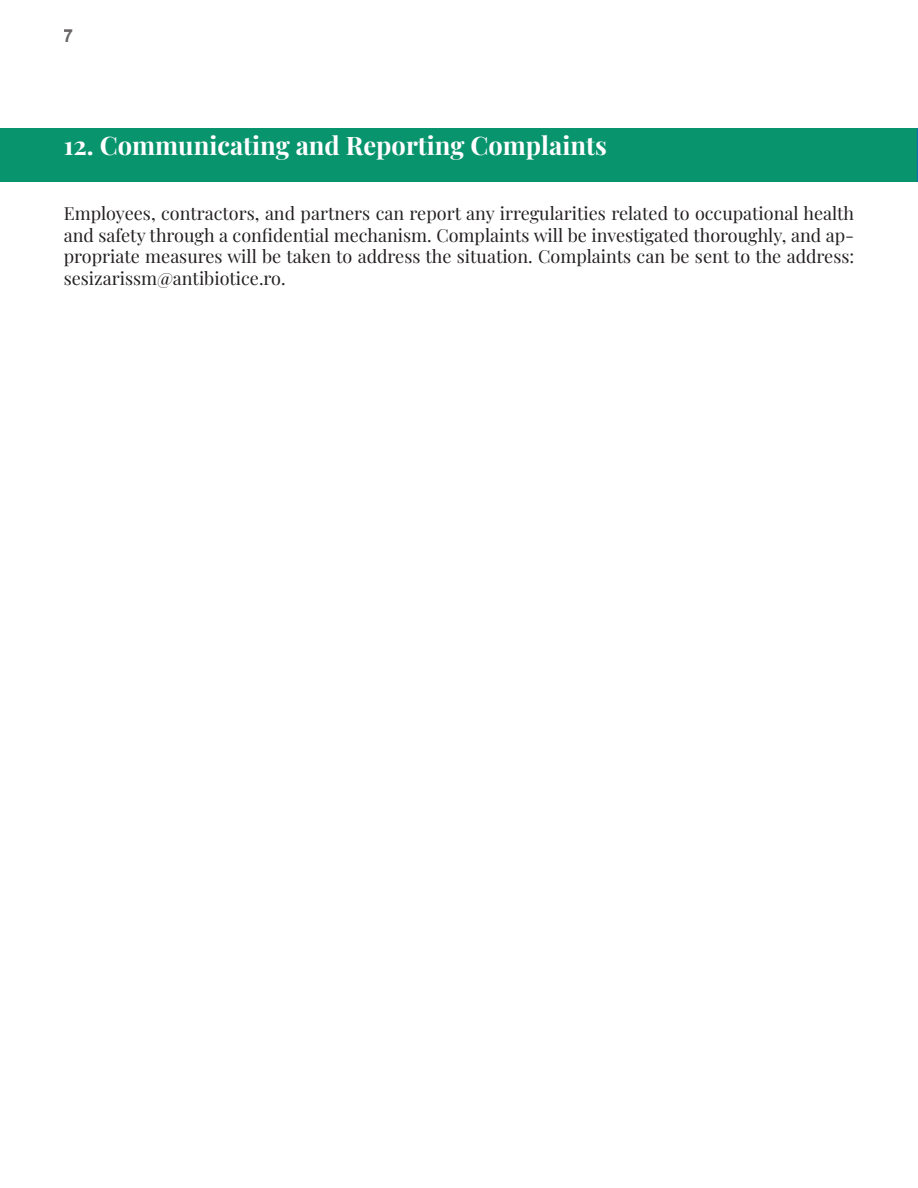
<style>
.page{position:relative;width:918px;height:1188px;background:#fff}
.page>*{position:absolute;margin:0;border:0;box-sizing:border-box;transform-origin:0 0}
.t1{font:700 25.5px "Playfair Display";color:#fff}
.t2{font:18px/21.6px "Playfair Display";color:#231f20;text-align:justify}
.t3{font:700 18px "Arial";color:#231f20}
</style>
<div class="page">
<div style="left:1px;top:128px;width:916px;height:54px;background:#08946d"></div>
<p class="t3" style="left:64px;top:23px;width:12px">7</p>
<p class="t1" style="left:64px;top:125px;width:545px">12. Communicating and Reporting Complaints</p>
<p class="t2" style="left:64px;top:201px;width:792px">Employees, contractors, and partners can report any irregularities related to occupational health and safety through a confidential mechanism. Complaints will be investigated thoroughly, and ap&shy;propriate measures will be taken to address the situation. Complaints can be sent to the address: sesizarissm@antibiotice.ro.</p>
</div>
